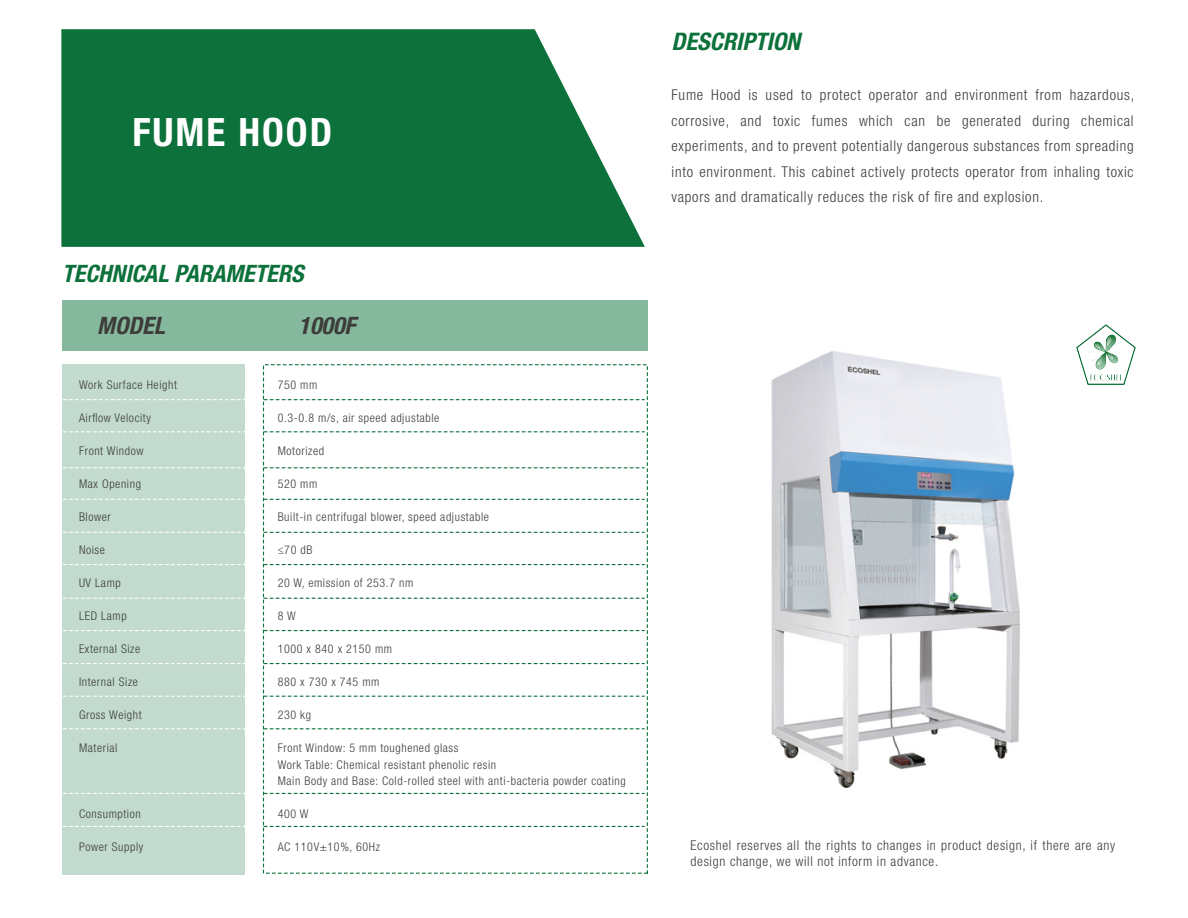
<style>
.page{position:relative;width:1188px;height:918px;background:#fff}
.page>*{position:absolute;margin:0;border:0;box-sizing:border-box;transform-origin:0 0}
.t1{font:700 condensed 39.15px "Helvetica Neue LT Std";letter-spacing:.05em;color:#fff}
.t2{font:italic 700 condensed 24.15px "Helvetica Neue LT Std";color:#0c713a}
.t3{font:italic 700 condensed 24px "Helvetica Neue LT Std";color:#0c713a}
.t4{font:italic 700 condensed 24px "Helvetica Neue LT Std";color:#3c3c3b}
.t5{font:300 condensed 14.85px/25.5px "Helvetica Neue LT Std";letter-spacing:.05em;color:#3c3c3b;text-align:justify}
.t6{font:300 condensed 13.5px/16.2px "Helvetica Neue LT Std";letter-spacing:.05em;color:#3c3c3b}
.t7{font:300 condensed 12px/16.5px "Helvetica Neue LT Std";letter-spacing:.05em;color:#3c3c3b}
</style>
<div class="page">
<svg style="left:61px;top:29px;width:584px;height:218px;background:#237e4d"></svg>
<div style="left:62px;top:300px;width:585px;height:50px;background:#85b89c"></div>
<div style="left:62px;top:364px;width:183px;height:510px;background:#c2dbce"></div>
<svg style="left:265px;top:399px;width:379px;height:1px"></svg>
<svg style="left:63px;top:399px;width:182px;height:1px"></svg>
<svg style="left:265px;top:431px;width:379px;height:1px"></svg>
<svg style="left:63px;top:431px;width:182px;height:1px"></svg>
<svg style="left:265px;top:467px;width:379px;height:1px"></svg>
<svg style="left:63px;top:467px;width:182px;height:1px"></svg>
<svg style="left:265px;top:499px;width:379px;height:1px"></svg>
<svg style="left:63px;top:499px;width:182px;height:1px"></svg>
<svg style="left:265px;top:532px;width:379px;height:1px"></svg>
<svg style="left:63px;top:532px;width:182px;height:1px"></svg>
<svg style="left:265px;top:564px;width:379px;height:1px"></svg>
<svg style="left:63px;top:564px;width:182px;height:1px"></svg>
<svg style="left:265px;top:598px;width:379px;height:1px"></svg>
<svg style="left:63px;top:598px;width:182px;height:1px"></svg>
<svg style="left:265px;top:630px;width:379px;height:1px"></svg>
<svg style="left:63px;top:630px;width:182px;height:1px"></svg>
<svg style="left:265px;top:663px;width:379px;height:1px"></svg>
<svg style="left:63px;top:663px;width:182px;height:1px"></svg>
<svg style="left:265px;top:728px;width:379px;height:1px"></svg>
<svg style="left:63px;top:728px;width:182px;height:1px"></svg>
<svg style="left:265px;top:793px;width:379px;height:1px"></svg>
<svg style="left:63px;top:793px;width:182px;height:1px"></svg>
<svg style="left:265px;top:826px;width:379px;height:1px"></svg>
<svg style="left:63px;top:826px;width:182px;height:1px"></svg>
<svg style="left:265px;top:696px;width:379px;height:1px"></svg>
<svg style="left:63px;top:696px;width:182px;height:1px"></svg>
<img style="left:771px;top:347px;width:354px;height:442px">
<img style="left:1077px;top:325px;width:59px;height:59px">
<h1 class="t1" style="left:132px;top:109px;width:201px">FUME HOOD</h1>
<h3 class="t3" style="left:62px;top:259px;width:243px">TECHNICAL PARAMETERS</h3>
<h3 class="t4" style="left:97px;top:311px;width:69px">MODEL</h3>
<h3 class="t4" style="left:299px;top:311px;width:59px">1000F</h3>
<h2 class="t2" style="left:672px;top:27px;width:130px">DESCRIPTION</h2>
<p class="t5" style="left:672px;top:82px;width:464px">Fume Hood is used to protect operator and environment from hazardous, corrosive, and toxic fumes which can be generated during chemical experiments, and to prevent potentially dangerous substances from spreading into environment. This cabinet actively protects operator from inhaling toxic vapors and dramatically reduces the risk of fire and explosion.</p>
<p class="t7" style="left:79px;top:376px;width:99px">Work Surface Height</p>
<p class="t7" style="left:79px;top:409px;width:73px">Airflow Velocity</p>
<p class="t7" style="left:79px;top:442px;width:66px">Front Window</p>
<p class="t7" style="left:79px;top:475px;width:63px">Max Opening</p>
<p class="t7" style="left:79px;top:508px;width:33px">Blower</p>
<p class="t7" style="left:79px;top:541px;width:27px">Noise</p>
<p class="t7" style="left:79px;top:574px;width:43px">UV Lamp</p>
<p class="t7" style="left:79px;top:607px;width:49px">LED Lamp</p>
<p class="t7" style="left:79px;top:640px;width:63px">External Size</p>
<p class="t7" style="left:79px;top:673px;width:60px">Internal Size</p>
<p class="t7" style="left:79px;top:706px;width:64px">Gross Weight</p>
<p class="t7" style="left:79px;top:739px;width:40px">Material</p>
<p class="t7" style="left:79px;top:805px;width:63px">Consumption</p>
<p class="t7" style="left:79px;top:838px;width:66px">Power Supply</p>
<p class="t7" style="left:278px;top:376px;width:41px">750 mm</p>
<p class="t7" style="left:278px;top:409px;width:163px">0.3-0.8 m/s, air speed adjustable</p>
<p class="t7" style="left:278px;top:442px;width:48px">Motorized</p>
<p class="t7" style="left:278px;top:475px;width:41px">520 mm</p>
<p class="t7" style="left:278px;top:508px;width:213px">Built-in centrifugal blower, speed adjustable</p>
<p class="t7" style="left:278px;top:541px;width:36px">≤70 dB</p>
<p class="t7" style="left:278px;top:574px;width:137px">20 W, emission of 253.7 nm</p>
<p class="t7" style="left:278px;top:607px;width:20px">8 W</p>
<p class="t7" style="left:278px;top:640px;width:116px">1000 x 840 x 2150 mm</p>
<p class="t7" style="left:278px;top:673px;width:103px">880 x 730 x 745 mm</p>
<p class="t7" style="left:278px;top:706px;width:35px">230 kg</p>
<p class="t7" style="left:278px;top:739px;width:350px">Front Window: 5 mm toughened glass<br>Work Table: Chemical resistant phenolic resin<br>Main Body and Base: Cold-rolled steel with anti-bacteria powder coating</p>
<p class="t7" style="left:278px;top:805px;width:32px">400 W</p>
<p class="t7" style="left:278px;top:838px;width:104px">AC 110V±10%, 60Hz</p>
<p class="t6" style="left:691px;top:837px;width:426px">Ecoshel reserves all the rights to changes in product design, if there are any design change, we will not inform in advance.</p>
</div>
